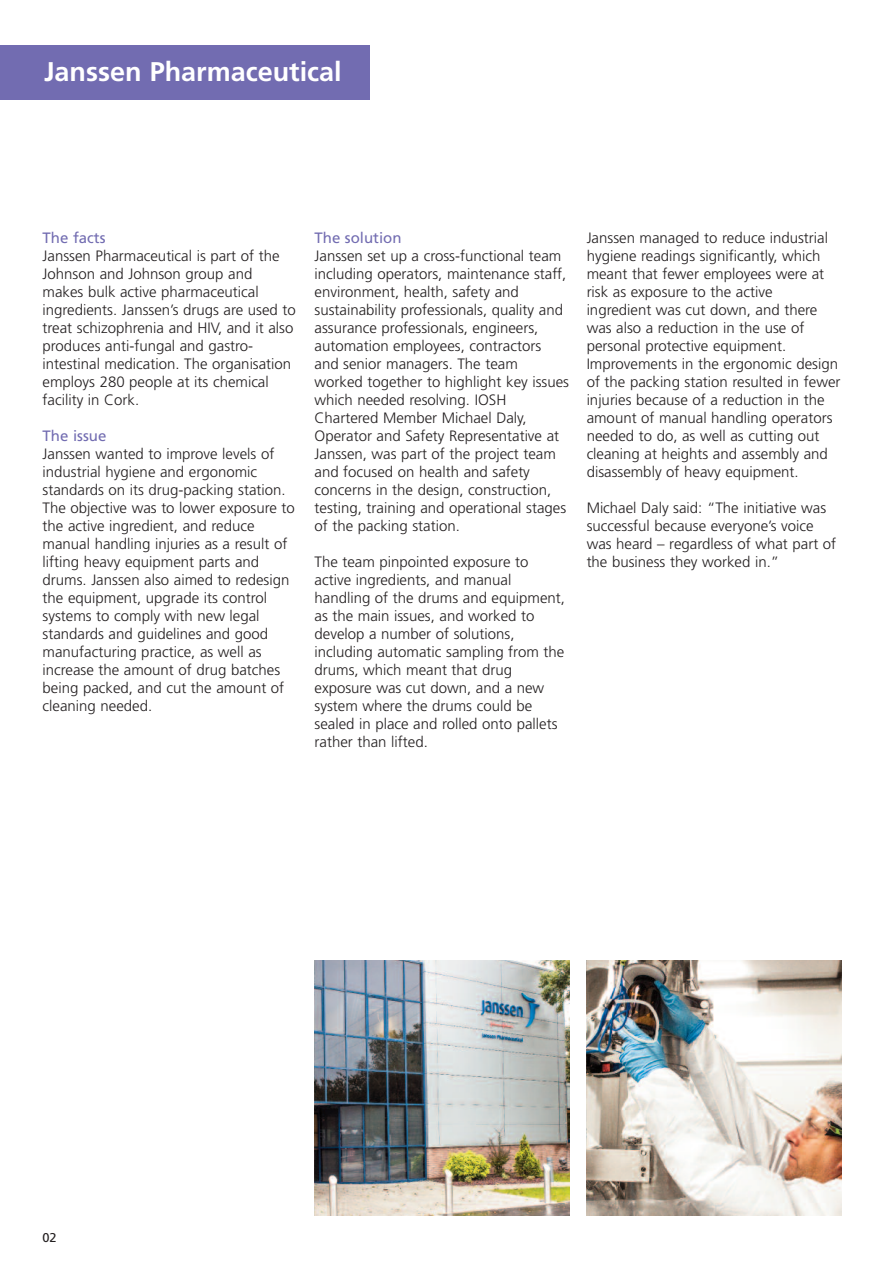
<style>
.page{position:relative;width:893px;height:1263px;background:#fff}
.page>*{position:absolute;margin:0;border:0;box-sizing:border-box;transform-origin:0 0}
.t1{font:700 27px "Frutiger";color:#fff}
.t2{font:300 15px/18px "Frutiger";color:#231f20}
.t3{font:15px "Frutiger";color:#726cb1}
.t4{font:12.75px "Frutiger";color:#231f20}
</style>
<div class="page">
<div style="left:0;top:45px;width:370px;height:54px;background:#726cb1"></div>
<img style="left:587px;top:960px;width:255px;height:255px">
<img style="left:315px;top:960px;width:255px;height:255px">
<h1 class="t1" style="left:44px;top:61px;width:299px">Janssen Pharmaceutical</h1>
<p class="t3" style="left:43px;top:232px;width:64px">The facts</p>
<p class="t2" style="left:43px;top:248px;width:255px">Janssen Pharmaceutical is part of the Johnson and Johnson group and makes bulk active pharmaceutical ingredients. Janssen’s drugs are used to treat schizophrenia and HIV, and it also produces anti-fungal and gastro&shy;intestinal medication. The organisation employs 280 people at its chemical facility in Cork.</p>
<p class="t3" style="left:43px;top:430px;width:65px">The issue</p>
<p class="t2" style="left:43px;top:446px;width:254px">Janssen wanted to improve levels of industrial hygiene and ergonomic standards on its drug-packing station.<br>The objective was to lower exposure to the active ingredient, and reduce manual handling injuries as a result of lifting heavy equipment parts and drums. Janssen also aimed to redesign the equipment, upgrade its control systems to comply with new legal standards and guidelines and good manufacturing practice, as well as increase the amount of drug batches being packed, and cut the amount of cleaning needed.</p>
<p class="t3" style="left:315px;top:232px;width:89px">The solution</p>
<p class="t2" style="left:315px;top:248px;width:256px">Janssen set up a cross-functional team including operators, maintenance staff, environment, health, safety and sustainability professionals, quality and assurance professionals, engineers, automation employees, contractors<br>and senior managers. The team worked together to highlight key issues which needed resolving. IOSH Chartered Member Michael Daly, Operator and Safety Representative at Janssen, was part of the project team and focused on health and safety concerns in the design, construction, testing, training and operational stages of the packing station.</p>
<p class="t2" style="left:315px;top:554px;width:252px">The team pinpointed exposure to active ingredients, and manual handling of the drums and equipment, as the main issues, and worked to develop a number of solutions, including automatic sampling from the drums, which meant that drug exposure was cut down, and a new system where the drums could be sealed in place and rolled onto pallets rather than lifted.</p>
<p class="t2" style="left:587px;top:230px;width:255px">Janssen managed to reduce industrial hygiene readings significantly, which meant that fewer employees were at risk as exposure to the active ingredient was cut down, and there was also a reduction in the use of personal protective equipment.<br>Improvements in the ergonomic design of the packing station resulted in fewer injuries because of a reduction in the amount of manual handling operators needed to do, as well as cutting out cleaning at heights and assembly and disassembly of heavy equipment.</p>
<p class="t2" style="left:587px;top:500px;width:251px">Michael Daly said: “The initiative was successful because everyone’s voice was heard – regardless of what part of the business they worked in.”</p>
<p class="t4" style="left:43px;top:1232px;width:16px">02</p>
</div>
